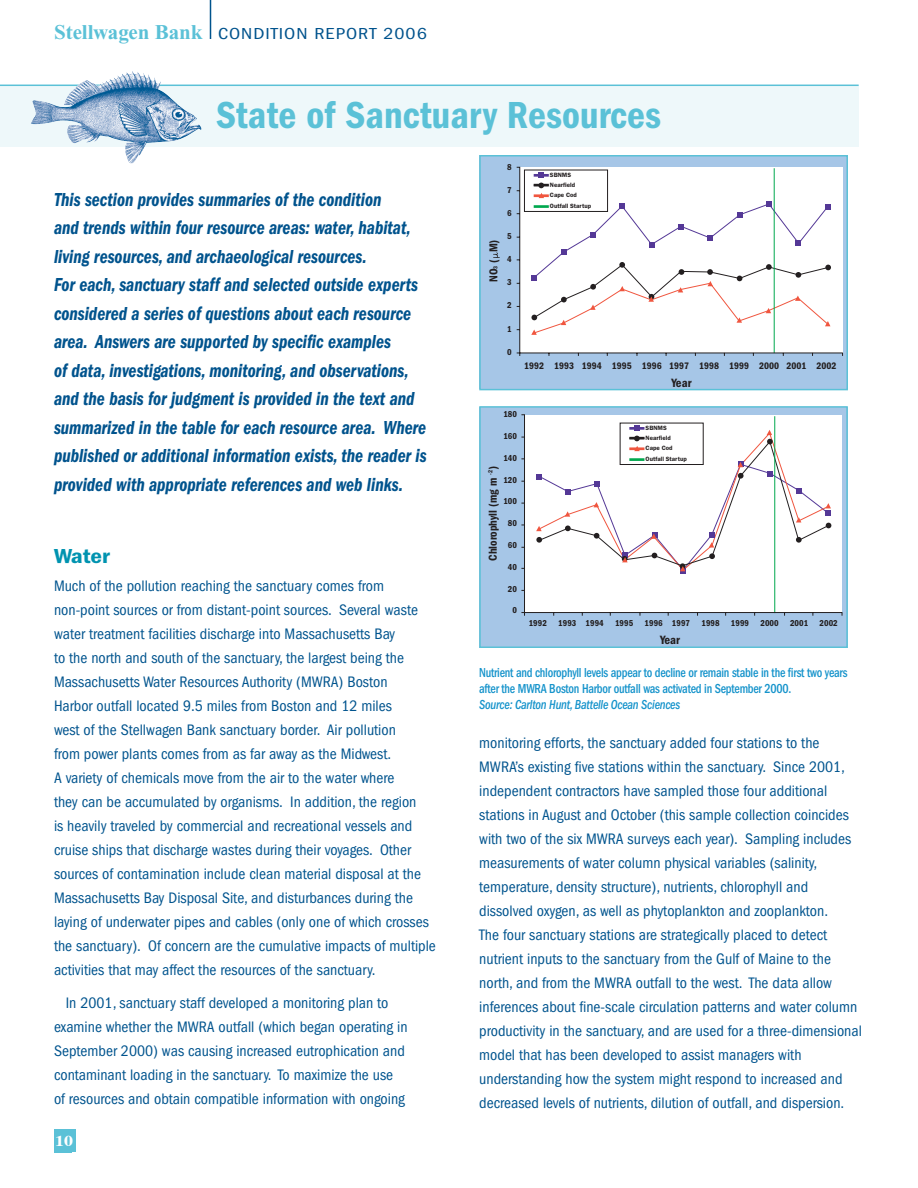
<style>
.page{position:relative;width:918px;height:1188px;background:#fff}
.page>*{position:absolute;margin:0;border:0;box-sizing:border-box;transform-origin:0 0}
.t1{font:600 condensed 39px "Franklin Gothic";color:#5bc1d7}
.t2{font:600 condensed 21px "Franklin Gothic";color:#0093b0;scale:1.2 1}
.t3{font:italic 600 condensed 19.5px/28.5px "Franklin Gothic";color:#00538d;scale:.9 1}
.t4{font:condensed 16.5px "Franklin Gothic";letter-spacing:.05em;color:#00538d;scale:1.2 1}
.t5{font:condensed 15.75px/24px "Franklin Gothic";color:#00548e}
.t6{font:700 15px "Times";color:#fff;scale:1.2 1}
.t7{font:500 condensed 13.5px/16.2px "Franklin Gothic";letter-spacing:-.02em;color:#1593cb;scale:.9 1}
.t8{font:italic 500 condensed 13.5px "Franklin Gothic";letter-spacing:-.02em;color:#1593cb;scale:.9 1}
.t9{font:600 condensed 12.45px "Franklin Gothic";color:#231f20}
.t10{font:600 condensed 11.85px "Franklin Gothic";color:#231f20}
.t11{font:600 condensed 9.75px "Franklin Gothic";color:#231f20}
.t12{font:600 condensed 8.85px "Franklin Gothic";color:#231f20}
.t13{font:600 6.3px/10.2px "Franklin Gothic";color:#231f20}
.s1{font-family:"Times New Roman";font-weight:700;font-stretch:normal;font-size:21px;color:#5bc1d7}
.s2{font-size:6px}
</style>
<div class="page">
<hr style="left:210px;top:0;width:1px;height:39px;background:#00538d">
<div style="left:54px;top:1130px;width:21px;height:22px;background:#5bc1d7"></div>
<div style="left:0;top:86px;width:859px;height:61px;background:#eef8fa"></div>
<hr style="left:0;top:85px;width:859px;height:1px;background:#5bc1d7">
<div style="left:479px;top:155px;width:368px;height:234px;background:#a6c6e7"></div>
<div style="left:479px;top:407px;width:368px;height:241px;background:#a6c6e7"></div>
<svg style="left:493px;top:252px;width:7px;height:6px"></svg>
<svg style="left:516px;top:167px;width:327px;height:449px;background:#eceff3"></svg>
<img style="left:31px;top:71px;width:171px;height:92px">
<div style="left:479px;top:406px;width:369px;height:242px;border:2px solid #5bc1d7"></div>
<div style="left:479px;top:155px;width:369px;height:235px;border:2px solid #5bc1d7"></div>
<p class="t4" style="left:54px;top:24px;width:312px"><span class="s1">Stellwagen Bank</span> CONDITION REPORT 2006</p>
<h1 class="t1" style="left:216px;top:93px;width:447px">State of Sanctuary Resources</h1>
<p class="t3" style="left:54px;top:185px;width:416px">This section provides summaries of the condition<br>and trends within four resource areas: water, habitat, living resources, and archaeological resources.<br>For each, sanctuary staff and selected outside experts considered a series of questions about each resource area. Answers are supported by specific examples<br>of data, investigations, monitoring, and observations, and the basis for judgment is provided in the text and summarized in the table for each resource area. Where published or additional information exists, the reader is provided with appropriate references and web links.</p>
<h2 class="t2" style="left:54px;top:544px;width:48px">Water</h2>
<p class="t5" style="left:54px;top:574px;width:383px">Much of the pollution reaching the sanctuary comes from non-point sources or from distant-point sources. Several waste water treatment facilities discharge into Massachusetts Bay<br>to the north and south of the sanctuary, the largest being the Massachusetts Water Resources Authority (MWRA) Boston<br>Harbor outfall located 9.5 miles from Boston and 12 miles<br>west of the Stellwagen Bank sanctuary border. Air pollution<br>from power plants comes from as far away as the Midwest.<br>A variety of chemicals move from the air to the water where<br>they can be accumulated by organisms. In addition, the region<br>is heavily traveled by commercial and recreational vessels and cruise ships that discharge wastes during their voyages. Other sources of contamination include clean material disposal at the Massachusetts Bay Disposal Site, and disturbances during the laying of underwater pipes and cables (only one of which crosses the sanctuary). Of concern are the cumulative impacts of multiple activities that may affect the resources of the sanctuary.</p>
<p class="t5" style="left:54px;top:991px;width:355px;text-indent:12px">In 2001, sanctuary staff developed a monitoring plan to examine whether the MWRA outfall (which began operating in September 2000) was causing increased eutrophication and contaminant loading in the sanctuary. To maximize the use of resources and obtain compatible information with ongoing</p>
<p class="t6" style="left:55px;top:1131px;width:16px">10</p>
<p class="t12" style="left:507px;top:162px;width:6px">8</p>
<p class="t12" style="left:507px;top:185px;width:6px">7</p>
<p class="t12" style="left:507px;top:208px;width:6px">6</p>
<p class="t12" style="left:507px;top:231px;width:6px">5</p>
<p class="t12" style="left:507px;top:254px;width:6px">4</p>
<p class="t12" style="left:507px;top:277px;width:6px">3</p>
<p class="t12" style="left:507px;top:300px;width:6px">2</p>
<p class="t12" style="left:507px;top:324px;width:6px">1</p>
<p class="t12" style="left:507px;top:347px;width:6px">0</p>
<p class="t10" style="left:487px;top:282px;width:44px;rotate:-90deg">NO<span class="s2">3</span> ( M)</p>
<p class="t13" style="left:550px;top:169px;width:43px">SBNMS<br>Nearfield<br>Cape Cod<br>Outfall Startup</p>
<p class="t11" style="left:524px;top:360px;width:314px">1992 1993 1994 1995 1996 1997 1998 1999 2000 2001 2002</p>
<p class="t9" style="left:672px;top:376px;width:21px">Year</p>
<p class="t12" style="left:503px;top:409px;width:15px">180</p>
<p class="t12" style="left:503px;top:431px;width:15px">160</p>
<p class="t12" style="left:503px;top:453px;width:15px">140</p>
<p class="t12" style="left:503px;top:475px;width:15px">120</p>
<p class="t12" style="left:503px;top:496px;width:15px">100</p>
<p class="t12" style="left:508px;top:518px;width:11px">80</p>
<p class="t12" style="left:508px;top:540px;width:11px">60</p>
<p class="t12" style="left:508px;top:562px;width:11px">40</p>
<p class="t12" style="left:508px;top:584px;width:11px">20</p>
<p class="t12" style="left:513px;top:605px;width:6px">0</p>
<p class="t10" style="left:486px;top:561px;width:96px;rotate:-90deg">Chlorophyll (mg m <sup>-2</sup>)</p>
<p class="t13" style="left:646px;top:422px;width:43px">SBNMS<br>Nearfield<br>Cape Cod<br>Outfall Startup</p>
<p class="t12" style="left:529px;top:618px;width:20px">1992</p>
<p class="t12" style="left:558px;top:618px;width:47px">1993 1994</p>
<p class="t12" style="left:615px;top:618px;width:20px">1995</p>
<p class="t12" style="left:645px;top:618px;width:47px">1996 1997</p>
<p class="t12" style="left:701px;top:618px;width:20px">1998</p>
<p class="t12" style="left:731px;top:618px;width:20px">1999</p>
<p class="t12" style="left:761px;top:618px;width:20px">2000</p>
<p class="t12" style="left:790px;top:618px;width:20px">2001</p>
<p class="t12" style="left:820px;top:618px;width:20px">2002</p>
<p class="t9" style="left:660px;top:633px;width:21px">Year</p>
<p class="t7" style="left:479px;top:664px;width:411px">Nutrient and chlorophyll levels appear to decline or remain stable in the first two years after the MWRA Boston Harbor outfall was activated in September 2000.</p>
<p class="t8" style="left:479px;top:697px;width:225px">Source: Carlton Hunt, Battelle Ocean Sciences</p>
<p class="t5" style="left:479px;top:730px;width:384px">monitoring efforts, the sanctuary added four stations to the MWRA’s existing five stations within the sanctuary. Since 2001, independent contractors have sampled those four additional stations in August and October (this sample collection coincides with two of the six MWRA surveys each year). Sampling includes measurements of water column physical variables (salinity, temperature, density structure), nutrients, chlorophyll and dissolved oxygen, as well as phytoplankton and zooplankton.<br>The four sanctuary stations are strategically placed to detect nutrient inputs to the sanctuary from the Gulf of Maine to the north, and from the MWRA outfall to the west. The data allow inferences about fine-scale circulation patterns and water column productivity in the sanctuary, and are used for a three-dimensional model that has been developed to assist managers with understanding how the system might respond to increased and decreased levels of nutrients, dilution of outfall, and dispersion.</p>
</div>
